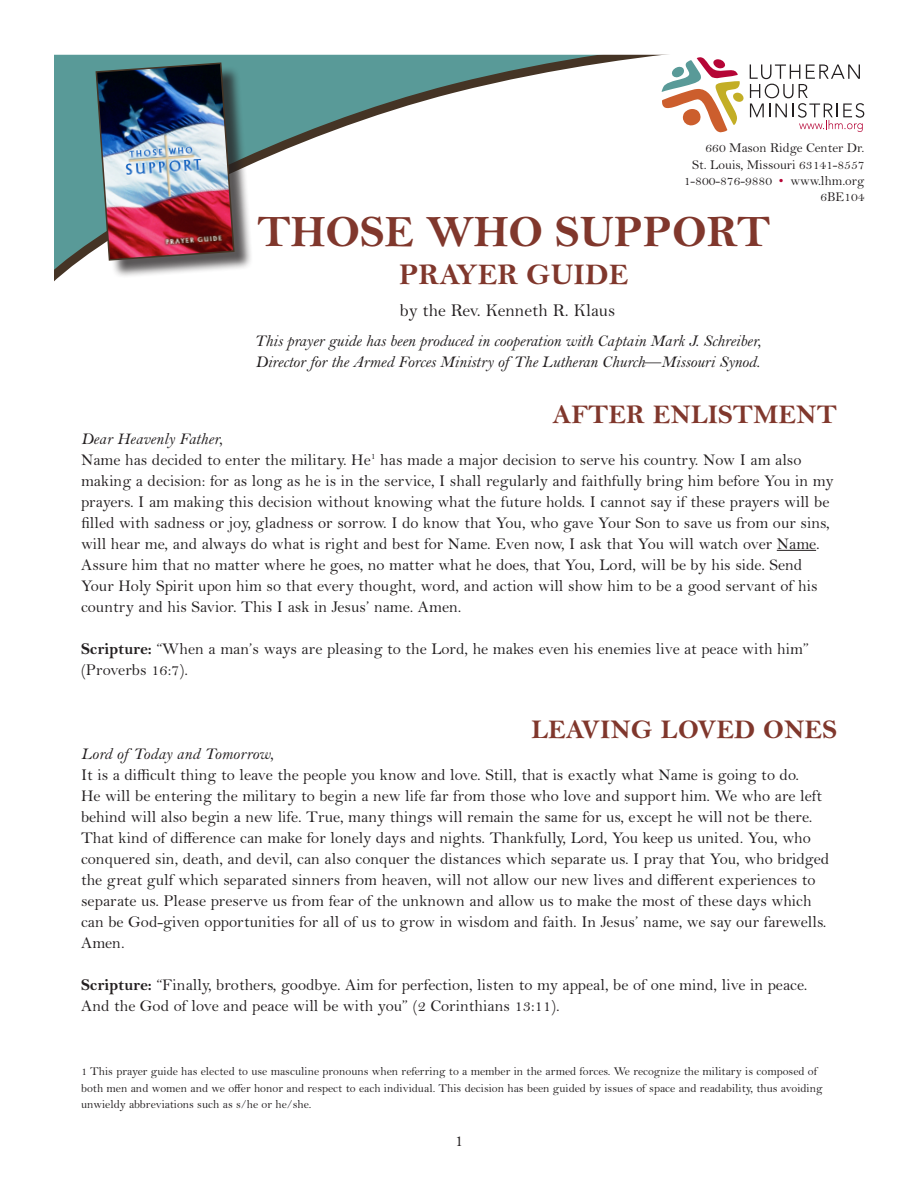
<style>
.page{position:relative;width:918px;height:1188px;background:#fff}
.page>*{position:absolute;margin:0;border:0;box-sizing:border-box;transform-origin:0 0}
.t1{font:700 45px "Bell MT Std";color:#80372c}
.t2{font:700 30px "Bell MT Std";color:#80372c}
.t3{font:700 27px "Bell MT Std";color:#80372c}
.t4{font:18px "Bell MT Std";color:#231f20}
.t5{font:16.5px/21px "Bell MT Std";color:#231f20}
.t6{font:italic 16.5px "Bell MT Std";letter-spacing:-.01em;color:#231f20}
.t7{font:13.5px "Bell MT Std";color:#231f20}
.t8{font:12px/16.5px "Bell MT Std";color:#231f20}
.s1{color:#b50536}
.s2{font-weight:700}
</style>
<div class="page">
<svg style="left:54px;top:55px;width:696px;height:227px"></svg>
<svg style="left:54px;top:54px;width:615px;height:1px"></svg>
<hr style="left:777px;top:550px;width:39px;height:1px;background:#231f20">
<div style="left:98px;top:65px;width:155px;height:214px;background:#231f20;opacity:.75"></div>
<img style="left:95px;top:62px;width:140px;height:199px">
<svg style="left:662px;top:57px;width:82px;height:76px"></svg>
<svg style="left:750px;top:64px;width:114px;height:68px"></svg>
<p class="t7" style="left:706px;top:141px;width:161px">660 Mason Ridge Center Dr.</p>
<p class="t7" style="left:692px;top:157px;width:174px">St. Louis, Missouri 63141-8557</p>
<p class="t7" style="left:684px;top:173px;width:182px">1-800-876-9880 <span class="s1">•</span> www.lhm.org</p>
<p class="t7" style="left:820px;top:189px;width:46px">6BE104</p>
<p class="t1" style="left:257px;top:206px;width:515px">THOSE WHO SUPPORT</p>
<p class="t2" style="left:399px;top:257px;width:231px">PRAYER GUIDE</p>
<p class="t4" style="left:400px;top:300px;width:217px">by the Rev. Kenneth R. Klaus</p>
<p class="t6" style="left:255px;top:331px;width:508px">This prayer guide has been produced in cooperation with Captain Mark J. Schreiber,</p>
<p class="t6" style="left:255px;top:352px;width:506px">Director for the Armed Forces Ministry of The Lutheran Church—Missouri Synod.</p>
<p class="t3" style="left:553px;top:399px;width:286px">AFTER ENLISTMENT</p>
<p class="t6" style="left:81px;top:429px;width:143px">Dear Heavenly Father,</p>
<p class="t5" style="left:81px;top:449px;width:754px">Name has decided to enter the military. He<sup>1</sup> has made a major decision to serve his country. Now I am also making a decision: for as long as he is in the service, I shall regularly and faithfully bring him before You in my prayers. I am making this decision without knowing what the future holds. I cannot say if these prayers will be filled with sadness or joy, gladness or sorrow. I do know that You, who gave Your Son to save us from our sins, will hear me, and always do what is right and best for Name. Even now, I ask that You will watch over Name.<br>Assure him that no matter where he goes, no matter what he does, that You, Lord, will be by his side. Send Your Holy Spirit upon him so that every thought, word, and action will show him to be a good servant of his country and his Savior. This I ask in Jesus’ name. Amen.</p>
<p class="t5" style="left:81px;top:638px;width:729px"><span class="s2">Scripture:</span> “When a man’s ways are pleasing to the Lord, he makes even his enemies live at peace with him” (Proverbs 16:7).</p>
<p class="t3" style="left:531px;top:714px;width:307px">LEAVING LOVED ONES</p>
<p class="t6" style="left:81px;top:744px;width:194px">Lord of Today and Tomorrow,</p>
<p class="t5" style="left:81px;top:764px;width:750px">It is a difficult thing to leave the people you know and love. Still, that is exactly what Name is going to do.<br>He will be entering the military to begin a new life far from those who love and support him. We who are left behind will also begin a new life. True, many things will remain the same for us, except he will not be there.<br>That kind of difference can make for lonely days and nights. Thankfully, Lord, You keep us united. You, who conquered sin, death, and devil, can also conquer the distances which separate us. I pray that You, who bridged the great gulf which separated sinners from heaven, will not allow our new lives and different experiences to separate us. Please preserve us from fear of the unknown and allow us to make the most of these days which can be God-given opportunities for all of us to grow in wisdom and faith. In Jesus’ name, we say our farewells.<br>Amen.</p>
<p class="t5" style="left:81px;top:974px;width:728px"><span class="s2">Scripture:</span> “Finally, brothers, goodbye. Aim for perfection, listen to my appeal, be of one mind, live in peace.<br>And the God of love and peace will be with you” (2 Corinthians 13:11).</p>
<p class="t8" style="left:81px;top:1063px;width:743px">1 This prayer guide has elected to use masculine pronouns when referring to a member in the armed forces. We recognize the military is composed of both men and women and we offer honor and respect to each individual. This decision has been guided by issues of space and readability, thus avoiding unwieldy abbreviations such as s/he or he/she.</p>
<p class="t4" style="left:454px;top:1130px;width:10px">1</p>
</div>
